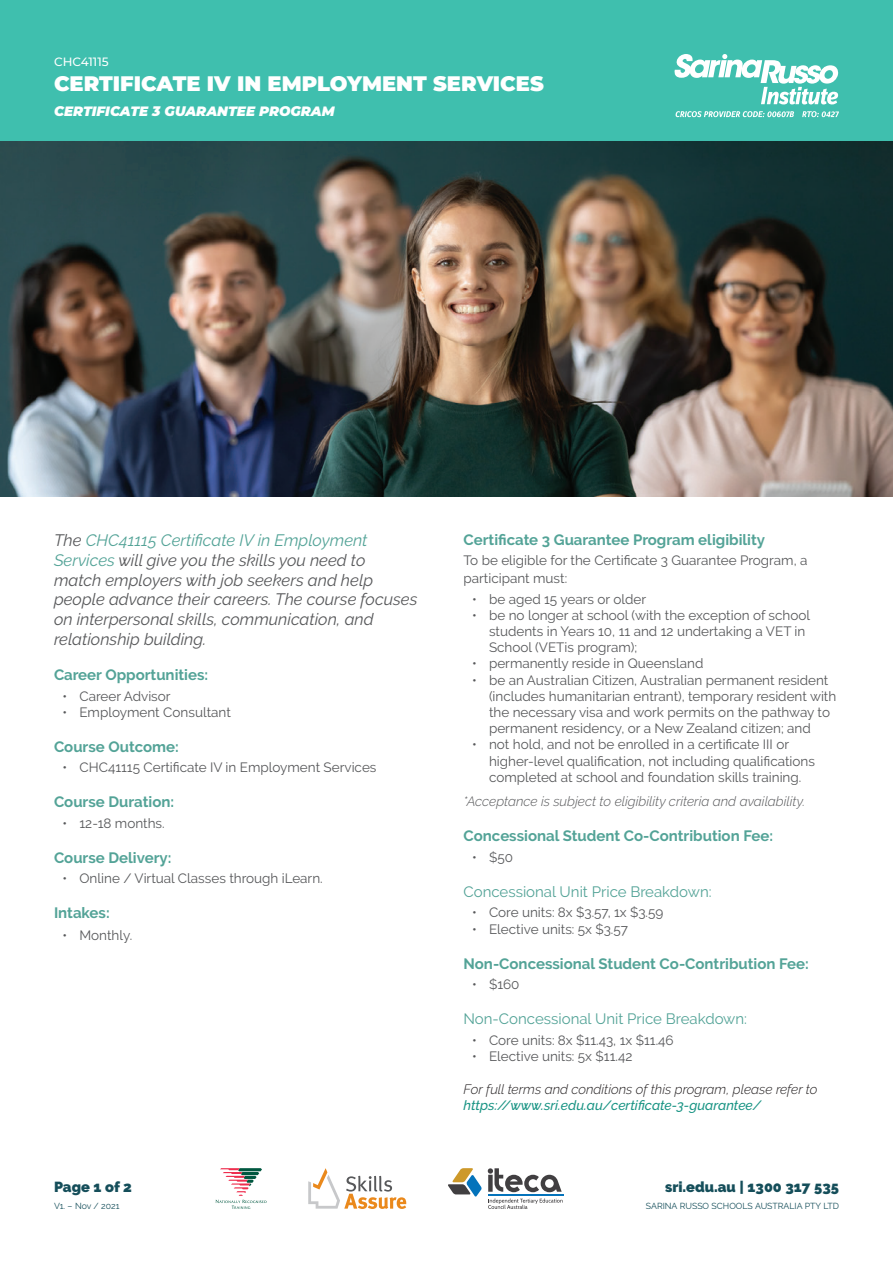
<style>
.page{position:relative;width:893px;height:1263px;background:#fff}
.page>*{position:absolute;margin:0;border:0;box-sizing:border-box;transform-origin:0 0}
.t1{font:900 21px "Montserrat";color:#fff}
.t2{font:italic 16.5px/19.8px "Raleway";color:#57585a}
.t3{font:700 15px "Raleway";color:#53a397}
.t4{font:15px "Raleway";color:#53a397}
.t5{font:900 14.55px "Raleway";color:#154e5a}
.t6{font:13.5px/16.2px "Raleway";color:#57585a}
.t7{font:italic 300 13.5px "Raleway";color:#57585a}
.t8{font:italic 300 13.5px "Raleway";color:#231f20}
.t9{font:italic 500 13.5px "Raleway";color:#199484}
.t10{font:italic 900 13.5px "Montserrat";color:#fff}
.t11{font:500 12px "Montserrat";color:#fff}
.t12{font:8.7px "Raleway";color:#154e5a}
.s1{color:#53a397}
</style>
<div class="page">
<svg style="left:216px;top:1168px;width:51px;height:41px"></svg>
<svg style="left:308px;top:1168px;width:98px;height:41px"></svg>
<svg style="left:448px;top:1168px;width:34px;height:29px"></svg>
<svg style="left:488px;top:1168px;width:74px;height:24px"></svg>
<svg style="left:488px;top:1198px;width:75px;height:11px"></svg>
<hr style="left:488px;top:1194px;width:75px;height:1px;background:#0473bb">
<img style="left:0;top:141px;width:893px;height:355px">
<div style="left:0;top:0;width:893px;height:141px;background:#3fbfae"></div>
<svg style="left:674px;top:54px;width:165px;height:50px"></svg>
<svg style="left:676px;top:111px;width:118px;height:6px"></svg>
<svg style="left:802px;top:111px;width:37px;height:6px"></svg>
<p class="t11" style="left:54px;top:53px;width:56px">CHC41115</p>
<h1 class="t1" style="left:54px;top:68px;width:491px">CERTIFICATE IV IN EMPLOYMENT SERVICES</h1>
<p class="t10" style="left:54px;top:101px;width:282px">CERTIFICATE 3 GUARANTEE PROGRAM</p>
<p class="t2" style="left:54px;top:530px;width:365px">The <span class="s1">CHC41115 Certificate IV in Employment Services</span> will give you the skills you need to<br>match employers with job seekers and help people advance their careers. The course focuses on interpersonal skills, communication, and relationship building.</p>
<p class="t3" style="left:54px;top:666px;width:156px">Career Opportunities:</p>
<p class="t6" style="left:63px;top:688px;width:110px">• Career Advisor</p>
<p class="t6" style="left:63px;top:704px;width:170px">• Employment Consultant</p>
<p class="t3" style="left:54px;top:738px;width:126px">Course Outcome:</p>
<p class="t6" style="left:63px;top:759px;width:315px">• CHC41115 Certificate IV in Employment Services</p>
<p class="t3" style="left:54px;top:793px;width:122px">Course Duration:</p>
<p class="t6" style="left:63px;top:815px;width:104px">• 12-18 months.</p>
<p class="t3" style="left:54px;top:849px;width:119px">Course Delivery:</p>
<p class="t6" style="left:63px;top:870px;width:262px">• Online / Virtual Classes through iLearn.</p>
<p class="t3" style="left:54px;top:904px;width:57px">Intakes:</p>
<p class="t6" style="left:63px;top:927px;width:71px">• Monthly.</p>
<p class="t3" style="left:463px;top:531px;width:303px">Certificate 3 Guarantee Program eligibility</p>
<p class="t6" style="left:463px;top:551px;width:345px;line-height:18px">To be eligible for the Certificate 3 Guarantee Program, a participant must:</p>
<p class="t6" style="left:472px;top:591px;width:176px">• be aged 15 years or older</p>
<p class="t6" style="left:489px;top:607px;width:323px;text-indent:-17px">• be no longer at school (with the exception of school students in Years 10, 11 and 12 undertaking a VET in<br>School (VETis program);</p>
<p class="t6" style="left:472px;top:655px;width:233px">• permanently reside in Queensland</p>
<p class="t6" style="left:489px;top:672px;width:349px;text-indent:-17px">• be an Australian Citizen, Australian permanent resident (includes humanitarian entrant), temporary resident with the necessary visa and work permits on the pathway to permanent residency, or a New Zealand citizen; and</p>
<p class="t6" style="left:489px;top:736px;width:327px;text-indent:-17px">• not hold, and not be enrolled in a certificate III or higher-level qualification, not including qualifications completed at school and foundation skills training.</p>
<p class="t7" style="left:463px;top:794px;width:343px">*Acceptance is subject to eligibility criteria and availability.</p>
<p class="t3" style="left:463px;top:828px;width:311px">Concessional Student Co-Contribution Fee:</p>
<p class="t6" style="left:472px;top:849px;width:42px">• $50</p>
<p class="t4" style="left:463px;top:883px;width:250px">Concessional Unit Price Breakdown:</p>
<p class="t6" style="left:472px;top:904px;width:193px">• Core units: 8x $3.57, 1x $3.59</p>
<p class="t6" style="left:472px;top:921px;width:157px">• Elective units: 5x $3.57</p>
<p class="t3" style="left:463px;top:955px;width:347px">Non-Concessional Student Co-Contribution Fee:</p>
<p class="t6" style="left:472px;top:976px;width:49px">• $160</p>
<p class="t4" style="left:463px;top:1010px;width:285px">Non-Concessional Unit Price Breakdown:</p>
<p class="t6" style="left:472px;top:1031px;width:203px">• Core units: 8x $11.43, 1x $11.46</p>
<p class="t6" style="left:472px;top:1048px;width:162px">• Elective units: 5x $11.42</p>
<p class="t8" style="left:463px;top:1081px;width:356px">For full terms and conditions of this program, please refer to</p>
<p class="t9" style="left:463px;top:1097px;width:299px">https://www.sri.edu.au/certificate-3-guarantee/</p>
<p class="t5" style="left:54px;top:1178px;width:79px">Page 1 of 2</p>
<p class="t5" style="left:665px;top:1178px;width:175px">sri.edu.au | 1300 317 535</p>
<p class="t12" style="left:54px;top:1201px;width:67px">V1. – Nov / 2021</p>
<p class="t12" style="left:646px;top:1201px;width:195px">SARINA RUSSO SCHOOLS AUSTRALIA PTY LTD</p>
</div>
